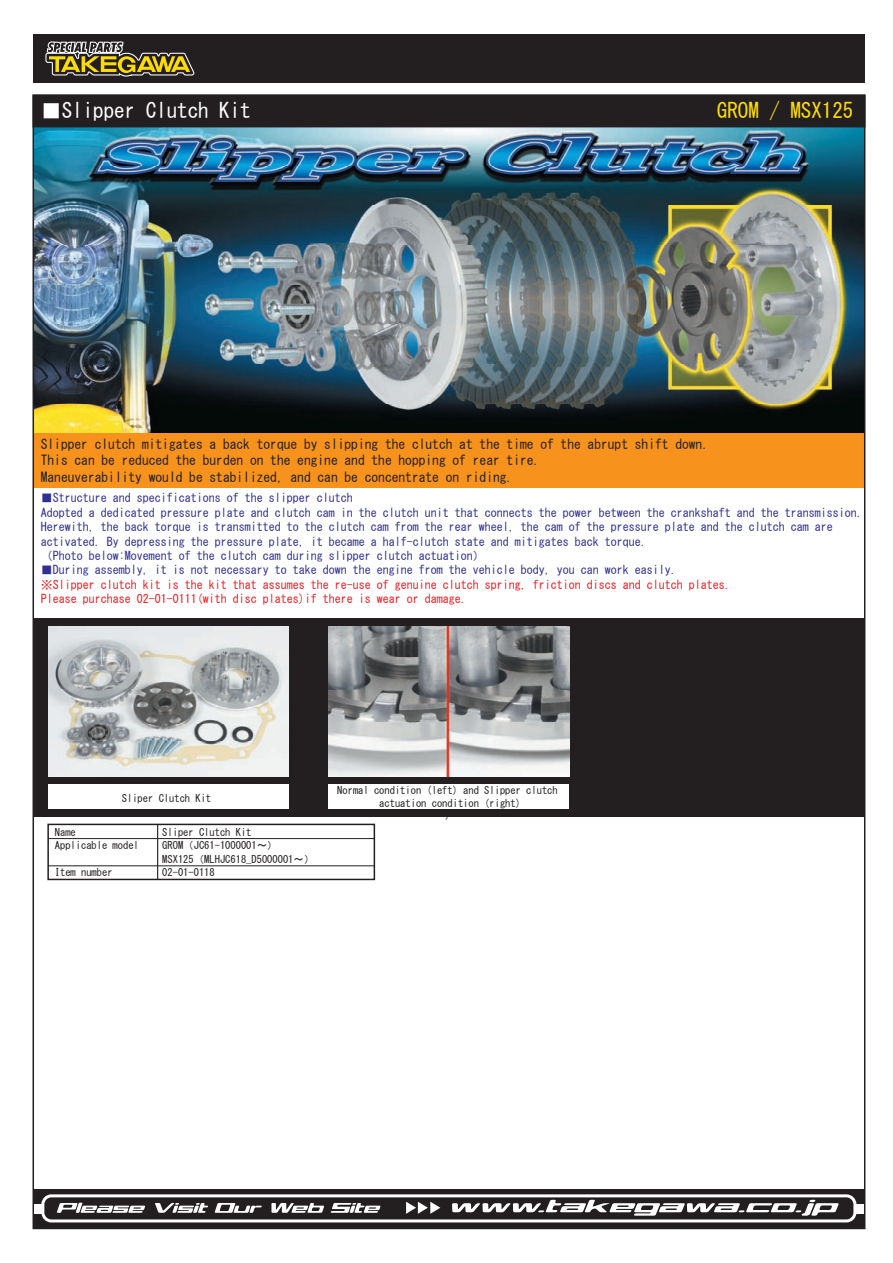
<style>
.page{position:relative;width:893px;height:1263px;background:#fff}
.page>*{position:absolute;margin:0;border:0;box-sizing:border-box;transform-origin:0 0}
.t1{font:21px "MS Gothic";color:#fff}
.t2{font:21px "MS Gothic";color:#ffdc01}
.t3{font:13.5px/16.2px "MS Gothic";color:#231f20}
.t4{font:12px/14.4px "MS Gothic";color:#2e3092}
.t5{font:12px/14.4px "MS Gothic";color:#ee1d23}
.t6{font:10.5px/13.5px "MS Gothic";color:#231f20}
</style>
<div class="page">
<img style="left:36px;top:127px;width:826px;height:307px">
<div style="left:33px;top:618px;width:831px;height:199px;background:#231f20"></div>
<div style="left:329px;top:784px;width:240px;height:25px;background:#fff"></div>
<img style="left:329px;top:627px;width:240px;height:150px">
<hr style="left:48px;top:838px;width:326px;height:1px;background:#231f20">
<hr style="left:48px;top:865px;width:326px;height:1px;background:#231f20">
<hr style="left:157px;top:824px;width:1px;height:55px;background:#231f20">
<div style="left:47px;top:824px;width:328px;height:56px;border:2px solid #231f20"></div>
<div style="left:33px;top:434px;width:831px;height:54px;background:#f7931d"></div>
<div style="left:33px;top:95px;width:832px;height:32px;background:#231f20"></div>
<div style="left:48px;top:784px;width:240px;height:25px;background:#fff"></div>
<img style="left:48px;top:627px;width:240px;height:150px">
<div style="left:33px;top:34px;width:832px;height:49px;background:#231f20"></div>
<svg style="left:45px;top:41px;width:150px;height:36px"></svg>
<div style="left:33px;top:1189px;width:831px;height:39px;background:#231f20"></div>
<svg style="left:452px;top:1200px;width:387px;height:16px"></svg>
<svg style="left:57px;top:1203px;width:88px;height:10px"></svg>
<svg style="left:155px;top:1203px;width:53px;height:10px"></svg>
<svg style="left:215px;top:1203px;width:47px;height:10px"></svg>
<svg style="left:271px;top:1203px;width:53px;height:10px"></svg>
<svg style="left:331px;top:1203px;width:50px;height:10px"></svg>
<svg style="left:406px;top:1202px;width:34px;height:12px"></svg>
<div style="left:41px;top:1194px;width:815px;height:28px;border:3px solid #fff;border-radius:9px"></div>
<div style="left:33px;top:1204px;width:10px;height:10px;background:#fff"></div>
<div style="left:855px;top:1204px;width:9px;height:10px;background:#fff"></div>
<h1 class="t1" style="left:41px;top:100px;width:212px">■Slipper Clutch Kit</h1>
<h1 class="t2" style="left:717px;top:100px;width:138px">GROM / MSX125</h1>
<p class="t3" style="left:41px;top:436px;width:670px">Slipper clutch mitigates a back torque by slipping the clutch at the time of the abrupt shift down.<br>This can be reduced the burden on the engine and the hopping of rear tire.<br>Maneuverability would be stabilized, and can be concentrate on riding.</p>
<p class="t4" style="left:41px;top:491px;width:824px">■Structure and specifications of the slipper clutch<br>Adopted a dedicated pressure plate and clutch cam in the clutch unit that connects the power between the crankshaft and the transmission.<br>Herewith, the back torque is transmitted to the clutch cam from the rear wheel, the cam of the pressure plate and the clutch cam are activated. By depressing the pressure plate, it became a half-clutch state and mitigates back torque.<br>（Photo below:Movement of the clutch cam during slipper clutch actuation）</p>
<p class="t4" style="left:41px;top:563px;width:638px">■During assembly, it is not necessary to take down the engine from the vehicle body, you can work easily.</p>
<p class="t5" style="left:41px;top:577px;width:692px">※Slipper clutch kit is the kit that assumes the re-use of genuine clutch spring, friction discs and clutch plates.<br>Please purchase 02-01-0111(with disc plates)if there is wear or damage.</p>
<p class="t6" style="left:122px;top:791px;width:91px">Sliper Clutch Kit</p>
<p class="t6" style="left:55px;top:825px;width:85px">Name<br>Applicable model</p>
<p class="t6" style="left:55px;top:866px;width:59px">Item number</p>
<p class="t6" style="left:162px;top:825px;width:154px">Sliper Clutch Kit<br>GROM（JC61-1000001〜）<br>MSX125（MLHJC618_D5000001〜）<br>02-01-0118</p>
<p class="t6" style="left:337px;top:784px;width:222px;line-height:12.6px;text-align:center">Normal condition (left) and Slipper clutch actuation condition (right)<br>）</p>
</div>
